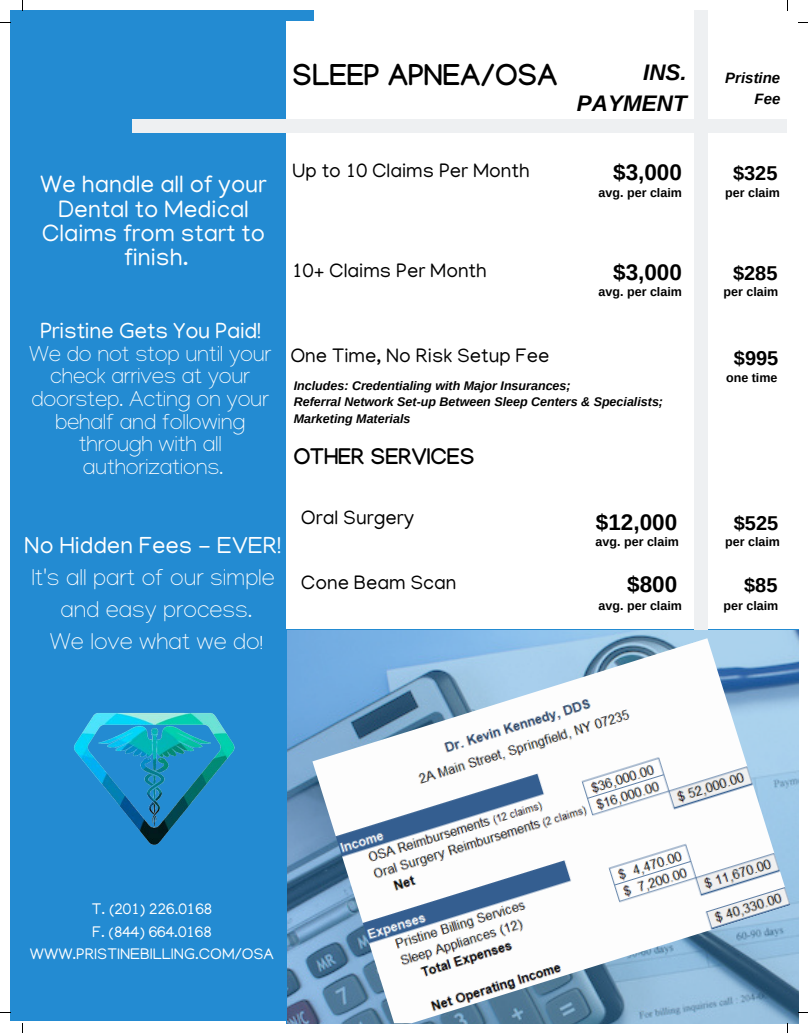
<style>
.page{position:relative;width:808px;height:1033px;background:#fff}
.page>*{position:absolute;margin:0;border:0;box-sizing:border-box;transform-origin:0 0}
.t1{font:700 30px "Manjari";color:#000}
.t2{font:24.38px/24.4px "Manjari";color:#fff;text-align:center}
.t3{font:100 23.75px/31.9px "Manjari";color:#fff;text-align:center}
.t4{font:23.75px "Manjari";color:#fff}
.t5{font:100 22.5px/22.5px "Manjari";letter-spacing:-.01em;color:#fff;text-align:center}
.t6{font:700 22.5px "Arimo";color:#000}
.t7{font:22.5px "Manjari";letter-spacing:-.01em;color:#fff}
.t8{font:700 22.5px "Manjari";color:#000}
.t9{font:italic 700 22.5px/31.5px "Arimo";color:#000;text-align:right}
.t10{font:20px "Manjari";color:#000}
.t11{font:700 20px "Arimo";color:#000}
.t12{font:15.75px/22.2px "Manjari";color:#fff;text-align:center}
.t13{font:italic 700 15px/20.6px "Arimo";color:#000;text-align:right}
.t14{font:italic 700 12.5px/16.9px "Arimo";color:#000}
.t15{font:700 12.5px "Arimo";color:#000}
</style>
<div class="page">
<div style="left:10px;top:10px;width:303px;height:1011px;background:#238bd2"></div>
<div style="left:286px;top:22px;width:512px;height:609px;background:#fff"></div>
<img style="left:287px;top:630px;width:511px;height:393px">
<div style="left:132px;top:119px;width:655px;height:14px;background:#eef0f2"></div>
<img style="left:74px;top:660px;width:217px;height:188px">
<div style="left:694px;top:10px;width:14px;height:620px;background:#eef0f2"></div>
<img style="left:312px;top:638px;width:478px;height:385px">
<h1 class="t1" style="left:292px;top:63px;width:267px">SLEEP APNEA/OSA</h1>
<h3 class="t9" style="left:577px;top:56px;width:111px">INS.<br>PAYMENT</h3>
<p class="t13" style="left:725px;top:67px;width:56px">Pristine<br>Fee</p>
<h2 class="t2" style="left:40px;top:175px;width:228px">We handle all of your<br>Dental to Medical<br>Claims from start to finish.</h2>
<h3 class="t7" style="left:40px;top:322px;width:222px">Pristine Gets You Paid!</h3>
<h3 class="t5" style="left:29px;top:346px;width:244px">We do not stop until your check arrives at your doorstep. Acting on your behalf and following through with all authorizations.</h3>
<h3 class="t6" style="left:613px;top:160px;width:70px">$3,000</h3>
<h3 class="t10" style="left:292px;top:163px;width:239px">Up to 10 Claims Per Month</h3>
<h3 class="t11" style="left:733px;top:162px;width:46px">$325</h3>
<p class="t15" style="left:598px;top:185px;width:85px">avg. per claim</p>
<p class="t15" style="left:725px;top:185px;width:56px">per claim</p>
<h3 class="t6" style="left:613px;top:260px;width:70px">$3,000</h3>
<h3 class="t10" style="left:292px;top:262px;width:196px">10+ Claims Per Month</h3>
<h3 class="t11" style="left:733px;top:262px;width:46px">$285</h3>
<p class="t15" style="left:598px;top:285px;width:85px">avg. per claim</p>
<p class="t15" style="left:723px;top:285px;width:56px">per claim</p>
<h3 class="t10" style="left:290px;top:347px;width:260px">One Time, No Risk Setup Fee</h3>
<h3 class="t11" style="left:733px;top:346px;width:46px">$995</h3>
<p class="t14" style="left:294px;top:377px;width:371px">Includes: Credentialing with Major Insurances;<br>Referral Network Set-up Between Sleep Centers &amp; Specialists;<br>Marketing Materials</p>
<h3 class="t8" style="left:294px;top:448px;width:182px">OTHER SERVICES</h3>
<p class="t15" style="left:726px;top:371px;width:53px">one time</p>
<h3 class="t4" style="left:24px;top:535px;width:258px">No Hidden Fees - EVER!</h3>
<h3 class="t3" style="left:31px;top:565px;width:245px">It's all part of our simple and easy process.<br>We love what we do!</h3>
<h3 class="t10" style="left:301px;top:509px;width:115px">Oral Surgery</h3>
<h3 class="t6" style="left:596px;top:509px;width:83px">$12,000</h3>
<p class="t15" style="left:595px;top:534px;width:85px">avg. per claim</p>
<h3 class="t11" style="left:733px;top:511px;width:46px">$525</h3>
<p class="t15" style="left:725px;top:534px;width:56px">per claim</p>
<h3 class="t6" style="left:627px;top:571px;width:52px">$800</h3>
<h3 class="t10" style="left:301px;top:574px;width:157px">Cone Beam Scan</h3>
<h3 class="t11" style="left:744px;top:573px;width:35px">$85</h3>
<p class="t15" style="left:598px;top:598px;width:85px">avg. per claim</p>
<p class="t15" style="left:723px;top:598px;width:56px">per claim</p>
<p class="t12" style="left:30px;top:900px;width:245px">T. (201) 226.0168<br>F. (844) 664.0168<br>WWW.PRISTINEBILLING.COM/OSA</p>
</div>
